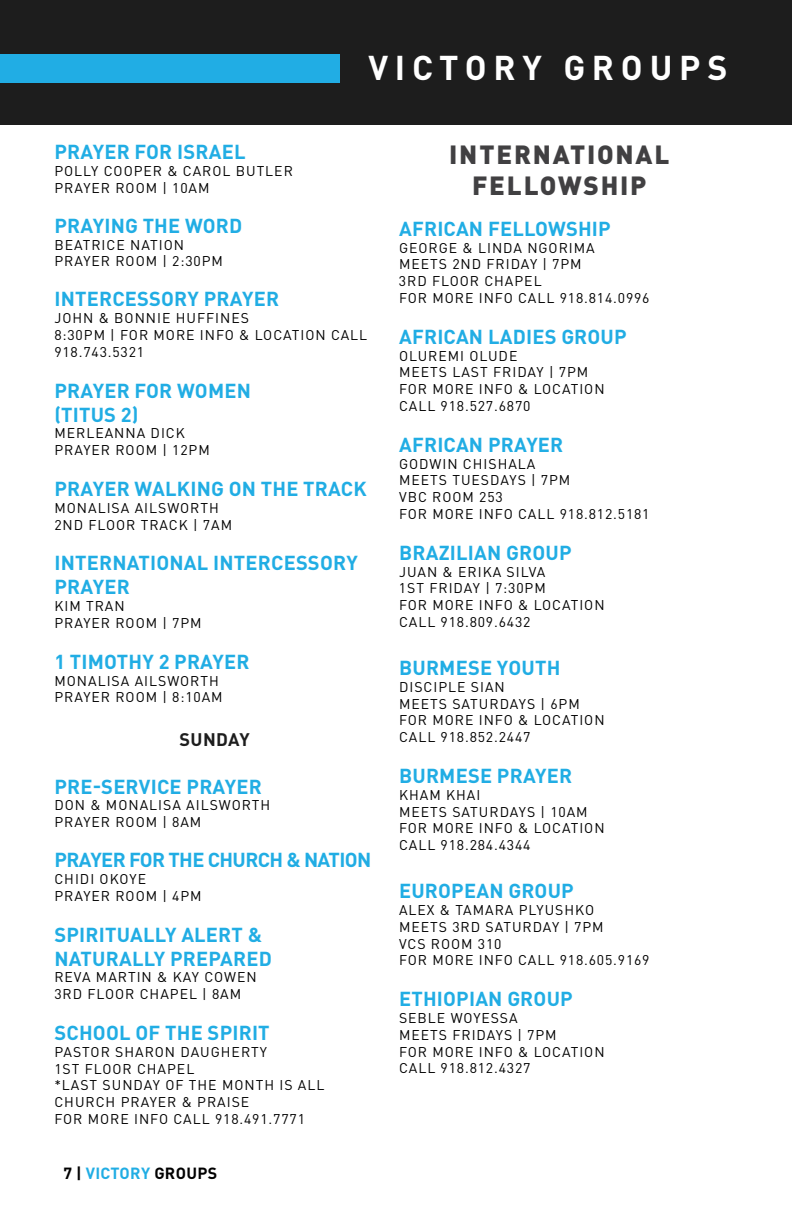
<style>
.page{position:relative;width:792px;height:1224px;background:#fff}
.page>*{position:absolute;margin:0;border:0;box-sizing:border-box;transform-origin:0 0}
.t1{font:700 34px "DINOT";letter-spacing:.2em;color:#fff}
.t2{font:900 26px/31.2px "DINOT";letter-spacing:.07em;color:#414042;text-align:center}
.t3{font:700 20px/24px "DINOT";letter-spacing:.01em;color:#21ade4}
.t4{font:700 20px "DINOT";letter-spacing:-.03em;color:#21ade4}
.t5{font:700 18px "DINOT";letter-spacing:.02em;color:#1d1d1d}
.t6{font:700 16px "DINOT";letter-spacing:.02em;color:#000}
.t7{font:14px/16.8px "DINOT";letter-spacing:.07em;color:#000}
.s1{color:#21ade4}
</style>
<div class="page">
<div style="left:0;top:0;width:792px;height:125px;background:#1d1d1d"></div>
<div style="left:0;top:54px;width:340px;height:29px;background:#21ade4"></div>
<h1 class="t1" style="left:368px;top:45px;width:361px">VICTORY GROUPS</h1>
<h3 class="t3" style="left:54px;top:139px;width:193px">PRAYER FOR ISRAEL</h3>
<p class="t7" style="left:54px;top:162px;width:240px">POLLY COOPER &amp; CAROL BUTLER<br>PRAYER ROOM | 10AM</p>
<h3 class="t3" style="left:54px;top:213px;width:189px">PRAYING THE WORD</h3>
<p class="t7" style="left:54px;top:236px;width:170px">BEATRICE NATION<br>PRAYER ROOM | 2:30PM</p>
<h3 class="t3" style="left:54px;top:286px;width:226px">INTERCESSORY PRAYER</h3>
<p class="t7" style="left:54px;top:309px;width:314px">JOHN &amp; BONNIE HUFFINES<br>8:30PM | FOR MORE INFO &amp; LOCATION CALL<br>918.743.5321</p>
<h3 class="t3" style="left:54px;top:378px;width:198px">PRAYER FOR WOMEN (TITUS 2)</h3>
<p class="t7" style="left:54px;top:424px;width:157px">MERLEANNA DICK<br>PRAYER ROOM | 12PM</p>
<h3 class="t3" style="left:54px;top:476px;width:314px">PRAYER WALKING ON THE TRACK</h3>
<p class="t7" style="left:54px;top:499px;width:179px">MONALISA AILSWORTH<br>2ND FLOOR TRACK | 7AM</p>
<h3 class="t3" style="left:54px;top:550px;width:305px">INTERNATIONAL INTERCESSORY<br>PRAYER</h3>
<p class="t7" style="left:54px;top:597px;width:149px">KIM TRAN<br>PRAYER ROOM | 7PM</p>
<h3 class="t3" style="left:54px;top:649px;width:197px">1 TIMOTHY 2 PRAYER</h3>
<p class="t7" style="left:54px;top:672px;width:170px">MONALISA AILSWORTH<br>PRAYER ROOM | 8:10AM</p>
<p class="t5" style="left:180px;top:727px;width:72px">SUNDAY</p>
<h3 class="t3" style="left:54px;top:774px;width:209px">PRE-SERVICE PRAYER</h3>
<p class="t7" style="left:54px;top:796px;width:217px">DON &amp; MONALISA AILSWORTH<br>PRAYER ROOM | 8AM</p>
<h3 class="t4" style="left:54px;top:846px;width:318px">PRAYER FOR THE CHURCH &amp; NATION</h3>
<p class="t7" style="left:54px;top:870px;width:149px">CHIDI OKOYE<br>PRAYER ROOM | 4PM</p>
<h3 class="t3" style="left:54px;top:922px;width:219px">SPIRITUALLY ALERT &amp;<br>NATURALLY PREPARED</h3>
<p class="t7" style="left:54px;top:968px;width:204px">REVA MARTIN &amp; KAY COWEN<br>3RD FLOOR CHAPEL | 8AM</p>
<h3 class="t3" style="left:54px;top:1020px;width:217px">SCHOOL OF THE SPIRIT</h3>
<p class="t7" style="left:54px;top:1043px;width:272px">PASTOR SHARON DAUGHERTY<br>1ST FLOOR CHAPEL<br>*LAST SUNDAY OF THE MONTH IS ALL<br>CHURCH PRAYER &amp; PRAISE<br>FOR MORE INFO CALL 918.491.7771</p>
<p class="t6" style="left:63px;top:1162px;width:155px">7 | <span class="s1">VICTORY</span> GROUPS</p>
<h2 class="t2" style="left:449px;top:138px;width:222px">INTERNATIONAL<br>FELLOWSHIP</h2>
<h3 class="t3" style="left:399px;top:216px;width:213px">AFRICAN FELLOWSHIP</h3>
<p class="t7" style="left:399px;top:239px;width:252px">GEORGE &amp; LINDA NGORIMA<br>MEETS 2ND FRIDAY | 7PM<br>3RD FLOOR CHAPEL<br>FOR MORE INFO CALL 918.814.0996</p>
<h3 class="t3" style="left:399px;top:324px;width:229px">AFRICAN LADIES GROUP</h3>
<p class="t7" style="left:399px;top:347px;width:207px">OLUREMI OLUDE<br>MEETS LAST FRIDAY | 7PM<br>FOR MORE INFO &amp; LOCATION<br>CALL 918.527.6870</p>
<h3 class="t3" style="left:399px;top:432px;width:166px">AFRICAN PRAYER</h3>
<p class="t7" style="left:399px;top:455px;width:252px">GODWIN CHISHALA<br>MEETS TUESDAYS | 7PM<br>VBC ROOM 253<br>FOR MORE INFO CALL 918.812.5181</p>
<h3 class="t3" style="left:399px;top:540px;width:174px">BRAZILIAN GROUP</h3>
<p class="t7" style="left:399px;top:563px;width:207px">JUAN &amp; ERIKA SILVA<br>1ST FRIDAY | 7:30PM<br>FOR MORE INFO &amp; LOCATION<br>CALL 918.809.6432</p>
<h3 class="t3" style="left:399px;top:655px;width:163px">BURMESE YOUTH</h3>
<p class="t7" style="left:399px;top:678px;width:207px">DISCIPLE SIAN<br>MEETS SATURDAYS | 6PM<br>FOR MORE INFO &amp; LOCATION<br>CALL 918.852.2447</p>
<h3 class="t3" style="left:399px;top:763px;width:175px">BURMESE PRAYER</h3>
<p class="t7" style="left:399px;top:786px;width:207px">KHAM KHAI<br>MEETS SATURDAYS | 10AM<br>FOR MORE INFO &amp; LOCATION<br>CALL 918.284.4344</p>
<h3 class="t3" style="left:399px;top:878px;width:176px">EUROPEAN GROUP</h3>
<p class="t7" style="left:399px;top:901px;width:252px">ALEX &amp; TAMARA PLYUSHKO<br>MEETS 3RD SATURDAY | 7PM<br>VCS ROOM 310<br>FOR MORE INFO CALL 918.605.9169</p>
<h3 class="t3" style="left:399px;top:986px;width:175px">ETHIOPIAN GROUP</h3>
<p class="t7" style="left:399px;top:1009px;width:207px">SEBLE WOYESSA<br>MEETS FRIDAYS | 7PM<br>FOR MORE INFO &amp; LOCATION<br>CALL 918.812.4327</p>
</div>
